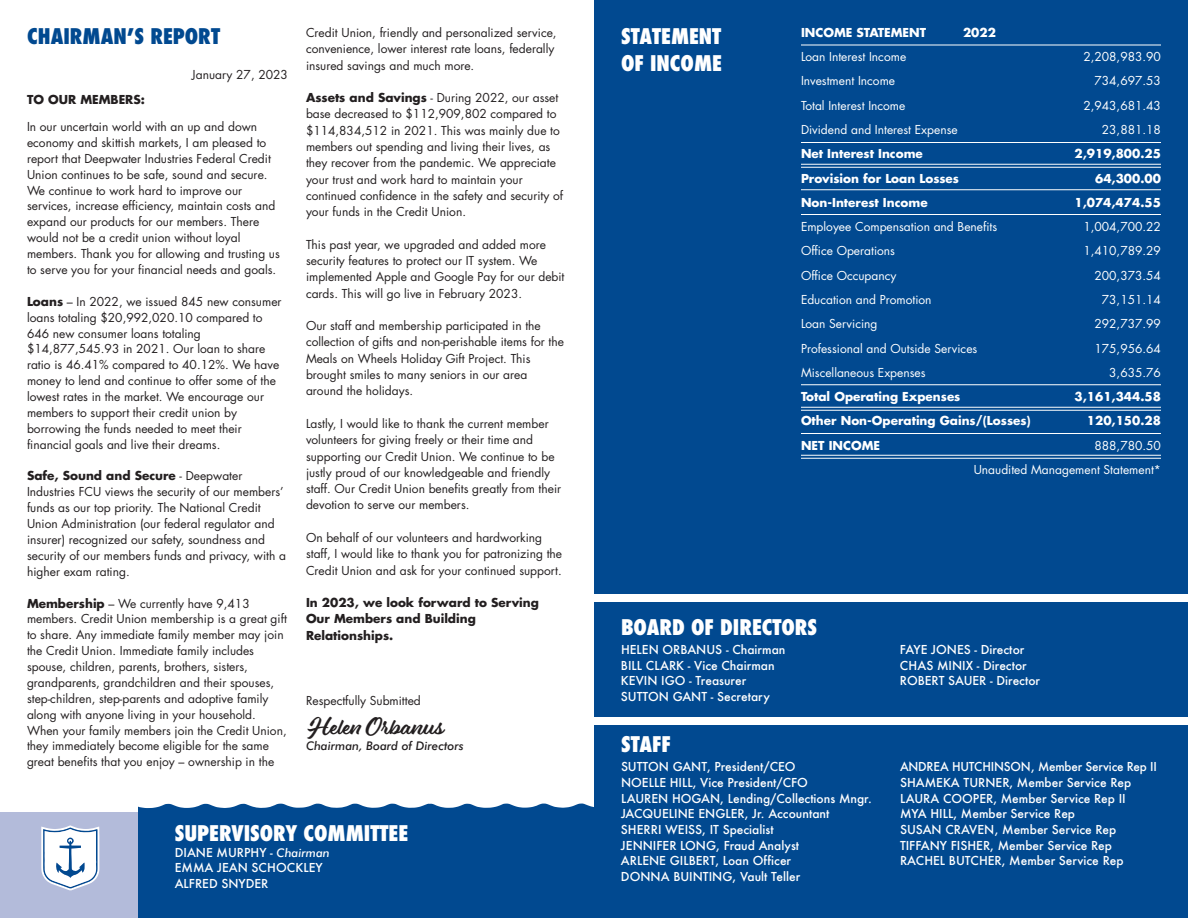
<style>
.page{position:relative;width:1188px;height:918px;background:#fff}
.page>*{position:absolute;margin:0;border:0;box-sizing:border-box;transform-origin:0 0}
.t1{font:22.5px "Eds Market Main Script";color:#231f20}
.t2{font:800 condensed 21px/27px "Futura";color:#fff}
.t3{font:800 condensed 21px "Futura";color:#014990}
.t4{font:12px/15.9px "Futura";color:#231f20}
.t5{font:500 12px "Futura";color:#fff}
.t6{font:12px "Futura";color:#fff}
.t7{font:700 12px "Futura";color:#fff}
.t8{font:700 12px/16.4px "Futura";color:#231f20}
.t9{font:italic 500 12px "Futura BT";color:#231f20}
.s1{font-weight:700}
.s2{font-family:"Futura BT";font-style:italic}
</style>
<div class="page">
<div style="left:594px;top:0;width:594px;height:918px;background:#014990"></div>
<div style="left:137px;top:813px;width:457px;height:105px;background:#014990"></div>
<div style="left:0;top:813px;width:137px;height:105px;background:#b3bbda"></div>
<svg style="left:0;top:803px;width:594px;height:88px"></svg>
<hr style="left:801px;top:45px;width:360px;height:1px;background:#fff">
<hr style="left:801px;top:142px;width:360px;height:1px;background:#fff">
<hr style="left:801px;top:164px;width:360px;height:1px;background:#fff">
<hr style="left:801px;top:167px;width:360px;height:1px;background:#fff">
<hr style="left:801px;top:189px;width:360px;height:1px;background:#fff">
<hr style="left:801px;top:214px;width:360px;height:1px;background:#fff">
<hr style="left:801px;top:384px;width:360px;height:1px;background:#fff">
<hr style="left:801px;top:407px;width:360px;height:1px;background:#fff">
<hr style="left:801px;top:410px;width:360px;height:1px;background:#fff">
<hr style="left:801px;top:433px;width:360px;height:1px;background:#fff">
<hr style="left:801px;top:455px;width:360px;height:1px;background:#fff">
<hr style="left:801px;top:458px;width:360px;height:1px;background:#fff">
<div style="left:594px;top:718px;width:594px;height:7px;background:#fff"></div>
<div style="left:594px;top:595px;width:594px;height:7px;background:#fff"></div>
<p class="t3" style="left:27px;top:23px;width:195px">CHAIRMAN’S REPORT</p>
<p class="t4" style="left:192px;top:67px;width:98px">January 27, 2023</p>
<p class="t8" style="left:27px;top:92px;width:119px">TO OUR MEMBERS:</p>
<p class="t4" style="left:27px;top:120px;width:254px">In our uncertain world with an up and down economy and skittish markets, I am pleased to report that Deepwater Industries Federal Credit Union continues to be safe, sound and secure.<br>We continue to work hard to improve our services, increase efficiency, maintain costs and expand our products for our members. There would not be a credit union without loyal members. Thank you for allowing and trusting us</p>
<p class="t4" style="left:27px;top:263px;width:251px">to serve you for your financial needs and goals.</p>
<p class="t4" style="left:27px;top:294px;width:256px"><span class="s1">Loans</span> – In 2022, we issued 845 new consumer loans totaling $20,992,020.10 compared to 646 new consumer loans totaling $14,877,545.93 in 2021. Our loan to share ratio is 46.41% compared to 40.12%. We have money to lend and continue to offer some of the lowest rates in the market. We encourage our members to support their credit union by borrowing the funds needed to meet their financial goals and live their dreams.</p>
<p class="t4" style="left:27px;top:469px;width:261px"><span class="s1">Safe, Sound and Secure</span> - Deepwater Industries FCU views the security of our members’ funds as our top priority. The National Credit Union Administration (our federal regulator and insurer) recognized our safety, soundness and security of our members funds and privacy, with a higher exam rating.</p>
<p class="t4" style="left:27px;top:596px;width:261px"><span class="s1">Membership</span> – We currently have 9,413 members. Credit Union membership is a great gift to share. Any immediate family member may join the Credit Union. Immediate family includes spouse, children, parents, brothers, sisters, grandparents, grandchildren and their spouses, step-children, step-parents and adoptive family along with anyone living in your household.<br>When your family members join the Credit Union, they immediately become eligible for the same great benefits that you enjoy – ownership in the</p>
<p class="t4" style="left:306px;top:25px;width:252px;line-height:16.4px">Credit Union, friendly and personalized service, convenience, lower interest rate loans, federally insured savings and much more.</p>
<p class="t4" style="left:306px;top:91px;width:259px;line-height:16.4px"><span class="s1">Assets and Savings</span> - During 2022, our asset base decreased to $112,909,802 compared to $114,834,512 in 2021. This was mainly due to members out spending and living their lives, as they recover from the pandemic. We appreciate your trust and work hard to maintain your continued confidence in the safety and security of your funds in the Credit Union.</p>
<p class="t4" style="left:306px;top:237px;width:260px;line-height:16.4px">This past year, we upgraded and added more security features to protect our IT system. We implemented Apple and Google Pay for our debit cards. This will go live in February 2023.</p>
<p class="t4" style="left:306px;top:319px;width:259px;line-height:16.4px">Our staff and membership participated in the collection of gifts and non-perishable items for the Meals on Wheels Holiday Gift Project. This brought smiles to many seniors in our area around the holidays.</p>
<p class="t4" style="left:306px;top:416px;width:257px;line-height:16.4px">Lastly, I would like to thank the current member volunteers for giving freely or their time and supporting our Credit Union. We continue to be justly proud of our knowledgeable and friendly staff. Our Credit Union benefits greatly from their devotion to serve our members.</p>
<p class="t4" style="left:306px;top:530px;width:258px;line-height:16.4px">On behalf of our volunteers and hardworking staff, I would like to thank you for patronizing the<br>Credit Union and ask for your continued support.</p>
<p class="t8" style="left:306px;top:596px;width:234px">In 2023, we look forward to Serving<br>Our Members and Building<br>Relationships.</p>
<p class="t4" style="left:306px;top:694px;width:116px">Respectfully Submitted</p>
<p class="t1" style="left:306px;top:713px;width:140px">Helen Orbanus</p>
<p class="t9" style="left:306px;top:741px;width:159px">Chairman, Board of Directors</p>
<p class="t2" style="left:175px;top:820px;width:235px">SUPERVISORY COMMITTEE</p>
<p class="t5" style="left:175px;top:844px;width:157px">DIANE MURPHY - <span class="s2">Chairman</span></p>
<p class="t5" style="left:175px;top:860px;width:149px">EMMA JEAN SCHOCKLEY</p>
<p class="t5" style="left:175px;top:875px;width:95px">ALFRED SNYDER</p>
<p class="t2" style="left:621px;top:23px;width:102px">STATEMENT<br>OF INCOME</p>
<p class="t7" style="left:801px;top:27px;width:127px">INCOME STATEMENT</p>
<p class="t7" style="left:963px;top:27px;width:34px">2022</p>
<p class="t6" style="left:801px;top:51px;width:107px">Loan Interest Income</p>
<p class="t6" style="left:1083px;top:51px;width:79px">2,208,983.90</p>
<p class="t6" style="left:801px;top:76px;width:96px">Investment Income</p>
<p class="t6" style="left:1094px;top:76px;width:68px">734,697.53</p>
<p class="t6" style="left:801px;top:100px;width:106px">Total Interest Income</p>
<p class="t6" style="left:1083px;top:100px;width:79px">2,943,681.43</p>
<p class="t6" style="left:801px;top:124px;width:158px">Dividend and Interest Expense</p>
<p class="t6" style="left:1102px;top:124px;width:61px">23,881.18</p>
<p class="t7" style="left:801px;top:148px;width:123px">Net Interest Income</p>
<p class="t7" style="left:1075px;top:148px;width:88px">2,919,800.25</p>
<p class="t7" style="left:801px;top:173px;width:160px">Provision for Loan Losses</p>
<p class="t7" style="left:1095px;top:173px;width:67px">64,300.00</p>
<p class="t7" style="left:801px;top:197px;width:128px">Non-Interest Income</p>
<p class="t7" style="left:1074px;top:197px;width:88px">1,074,474.55</p>
<p class="t6" style="left:801px;top:221px;width:198px">Employee Compensation and Benefits</p>
<p class="t6" style="left:1083px;top:221px;width:79px">1,004,700.22</p>
<p class="t6" style="left:801px;top:245px;width:96px">Office Operations</p>
<p class="t6" style="left:1083px;top:245px;width:79px">1,410,789.29</p>
<p class="t6" style="left:801px;top:270px;width:97px">Office Occupancy</p>
<p class="t6" style="left:1094px;top:270px;width:68px">200,373.54</p>
<p class="t6" style="left:801px;top:294px;width:132px">Education and Promotion</p>
<p class="t6" style="left:1102px;top:294px;width:61px">73,151.14</p>
<p class="t6" style="left:801px;top:318px;width:78px">Loan Servicing</p>
<p class="t6" style="left:1094px;top:318px;width:68px">292,737.99</p>
<p class="t6" style="left:801px;top:343px;width:178px">Professional and Outside Services</p>
<p class="t6" style="left:1094px;top:343px;width:68px">175,956.64</p>
<p class="t6" style="left:801px;top:367px;width:126px">Miscellaneous Expenses</p>
<p class="t6" style="left:1109px;top:367px;width:53px">3,635.76</p>
<p class="t7" style="left:801px;top:391px;width:161px">Total Operating Expenses</p>
<p class="t7" style="left:1075px;top:391px;width:88px">3,161,344.58</p>
<p class="t7" style="left:801px;top:415px;width:231px">Other Non-Operating Gains/(Losses)</p>
<p class="t7" style="left:1087px;top:415px;width:76px">120,150.28</p>
<p class="t7" style="left:801px;top:440px;width:81px">NET INCOME</p>
<p class="t6" style="left:1094px;top:440px;width:68px">888,780.50</p>
<p class="t6" style="left:974px;top:464px;width:189px">Unaudited Management Statement*</p>
<p class="t2" style="left:621px;top:613px;width:198px">BOARD OF DIRECTORS</p>
<p class="t5" style="left:621px;top:642px;width:166px">HELEN ORBANUS - Chairman</p>
<p class="t5" style="left:621px;top:657px;width:155px">BILL CLARK - Vice Chairman</p>
<p class="t5" style="left:621px;top:673px;width:127px">KEVIN IGO - Treasurer</p>
<p class="t5" style="left:621px;top:688px;width:150px">SUTTON GANT - Secretary</p>
<p class="t2" style="left:621px;top:731px;width:51px">STAFF</p>
<p class="t5" style="left:621px;top:759px;width:176px">SUTTON GANT, President/CEO</p>
<p class="t5" style="left:621px;top:775px;width:189px">NOELLE HILL, Vice President/CFO</p>
<p class="t5" style="left:621px;top:790px;width:252px">LAUREN HOGAN, Lending/Collections Mngr.</p>
<p class="t5" style="left:621px;top:806px;width:210px">JACQUELINE ENGLER, Jr. Accountant</p>
<p class="t5" style="left:621px;top:821px;width:154px">SHERRI WEISS, IT Specialist</p>
<p class="t5" style="left:621px;top:837px;width:180px">JENNIFER LONG, Fraud Analyst</p>
<p class="t5" style="left:621px;top:853px;width:172px">ARLENE GILBERT, Loan Officer</p>
<p class="t5" style="left:621px;top:868px;width:181px">DONNA BUINTING, Vault Teller</p>
<p class="t5" style="left:900px;top:642px;width:126px">FAYE JONES - Director</p>
<p class="t5" style="left:900px;top:657px;width:128px">CHAS MINIX - Director</p>
<p class="t5" style="left:900px;top:673px;width:142px">ROBERT SAUER - Director</p>
<p class="t5" style="left:900px;top:759px;width:259px">ANDREA HUTCHINSON, Member Service Rep II</p>
<p class="t5" style="left:900px;top:775px;width:233px">SHAMEKA TURNER, Member Service Rep</p>
<p class="t5" style="left:900px;top:790px;width:227px">LAURA COOPER, Member Service Rep II</p>
<p class="t5" style="left:900px;top:806px;width:177px">MYA HILL, Member Service Rep</p>
<p class="t5" style="left:900px;top:821px;width:218px">SUSAN CRAVEN, Member Service Rep</p>
<p class="t5" style="left:900px;top:837px;width:213px">TIFFANY FISHER, Member Service Rep</p>
<p class="t5" style="left:900px;top:853px;width:225px">RACHEL BUTCHER, Member Service Rep</p>
</div>
